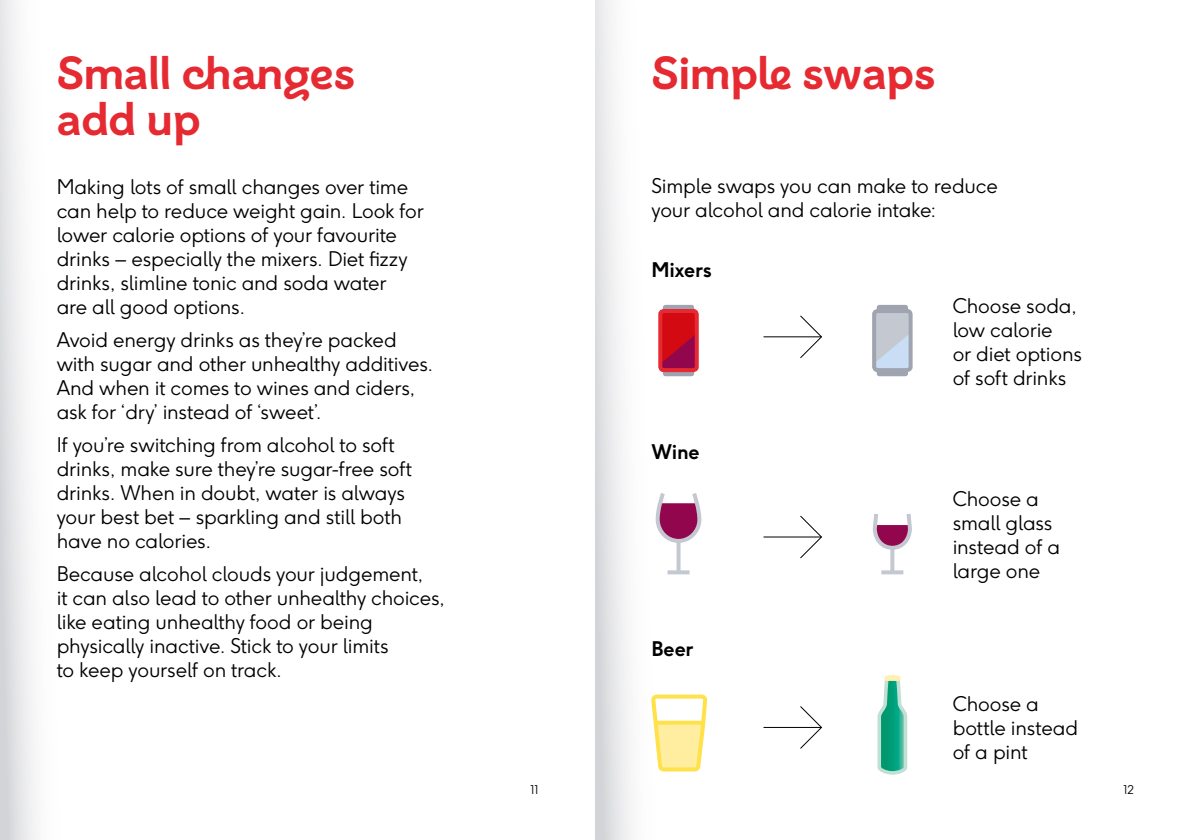
<style>
.page{position:relative;width:1191px;height:840px;background:#fff}
.page>*{position:absolute;margin:0;border:0;box-sizing:border-box;transform-origin:0 0}
.t1{font:700 46px/46px "BHF";letter-spacing:-.01em;color:#e62a32}
.t2{font:300 20px/24px "F37 Ginger";letter-spacing:-.005em;color:#000}
.t3{font:700 20px "F37 Ginger";letter-spacing:-.005em;color:#000}
.t4{font:300 12px "F37 Ginger";color:#000}
</style>
<div class="page">
<svg style="left:890px;top:551px;width:4px;height:19px"></svg>
<svg style="left:881px;top:570px;width:22px;height:4px"></svg>
<svg style="left:669px;top:493px;width:33px;height:51px"></svg>
<svg style="left:676px;top:540px;width:4px;height:30px"></svg>
<svg style="left:669px;top:570px;width:20px;height:4px"></svg>
<svg style="left:877px;top:675px;width:31px;height:100px"></svg>
<svg style="left:799px;top:315px;width:23px;height:43px"></svg>
<hr style="left:763px;top:336px;width:58px;height:1px;background:#000">
<svg style="left:799px;top:515px;width:23px;height:44px"></svg>
<hr style="left:763px;top:536px;width:58px;height:1px;background:#000">
<svg style="left:799px;top:706px;width:23px;height:43px"></svg>
<hr style="left:763px;top:726px;width:58px;height:1px;background:#000">
<svg style="left:663px;top:305px;width:31px;height:71px"></svg>
<div style="left:660px;top:311px;width:37px;height:59px;background:#d30a11;border-radius:3px"></div>
<svg style="left:669px;top:336px;width:25px;height:31px"></svg>
<div style="left:658px;top:309px;width:41px;height:63px;border:4px solid #e62a32;border-radius:3px"></div>
<svg style="left:872px;top:304px;width:41px;height:247px"></svg>
<div style="left:872px;top:309px;width:40px;height:63px;border:4px solid #9fa4b0;border-radius:3px"></div>
<svg style="left:669px;top:694px;width:39px;height:78px"></svg>
<svg style="left:0;top:0;width:36px;height:839px"></svg>
<svg style="left:595px;top:0;width:74px;height:839px"></svg>
<h1 class="t1" style="left:57px;top:51px;width:300px">Small changes add up</h1>
<h1 class="t1" style="left:651px;top:51px;width:286px">Simple swaps</h1>
<p class="t2" style="left:651px;top:174px;width:348px">Simple swaps you can make to reduce your alcohol and calorie intake:</p>
<p class="t3" style="left:651px;top:256px;width:62px">Mixers</p>
<p class="t2" style="left:57px;top:174px;width:369px">Making lots of small changes over time can help to reduce weight gain. Look for lower calorie options of your favourite drinks – especially the mixers. Diet fizzy drinks, slimline tonic and soda water<br>are all good options.</p>
<p class="t2" style="left:57px;top:327px;width:378px">Avoid energy drinks as they’re packed with sugar and other unhealthy additives.<br>And when it comes to wines and ciders, ask for ‘dry’ instead of ‘sweet’.</p>
<p class="t2" style="left:57px;top:432px;width:357px">If you’re switching from alcohol to soft drinks, make sure they’re sugar-free soft drinks. When in doubt, water is always your best bet – sparkling and still both have no calories.</p>
<p class="t2" style="left:57px;top:561px;width:390px">Because alcohol clouds your judgement,<br>it can also lead to other unhealthy choices, like eating unhealthy food or being physically inactive. Stick to your limits<br>to keep yourself on track.</p>
<p class="t2" style="left:952px;top:293px;width:131px">Choose soda, low calorie<br>or diet options of soft drinks</p>
<p class="t3" style="left:651px;top:439px;width:50px">Wine</p>
<p class="t2" style="left:952px;top:486px;width:109px">Choose a small glass instead of a large one</p>
<p class="t3" style="left:651px;top:635px;width:44px">Beer</p>
<p class="t2" style="left:952px;top:691px;width:127px">Choose a bottle instead of a pint</p>
<p class="t4" style="left:530px;top:781px;width:10px">11</p>
<p class="t4" style="left:1123px;top:782px;width:12px">12</p>
</div>
